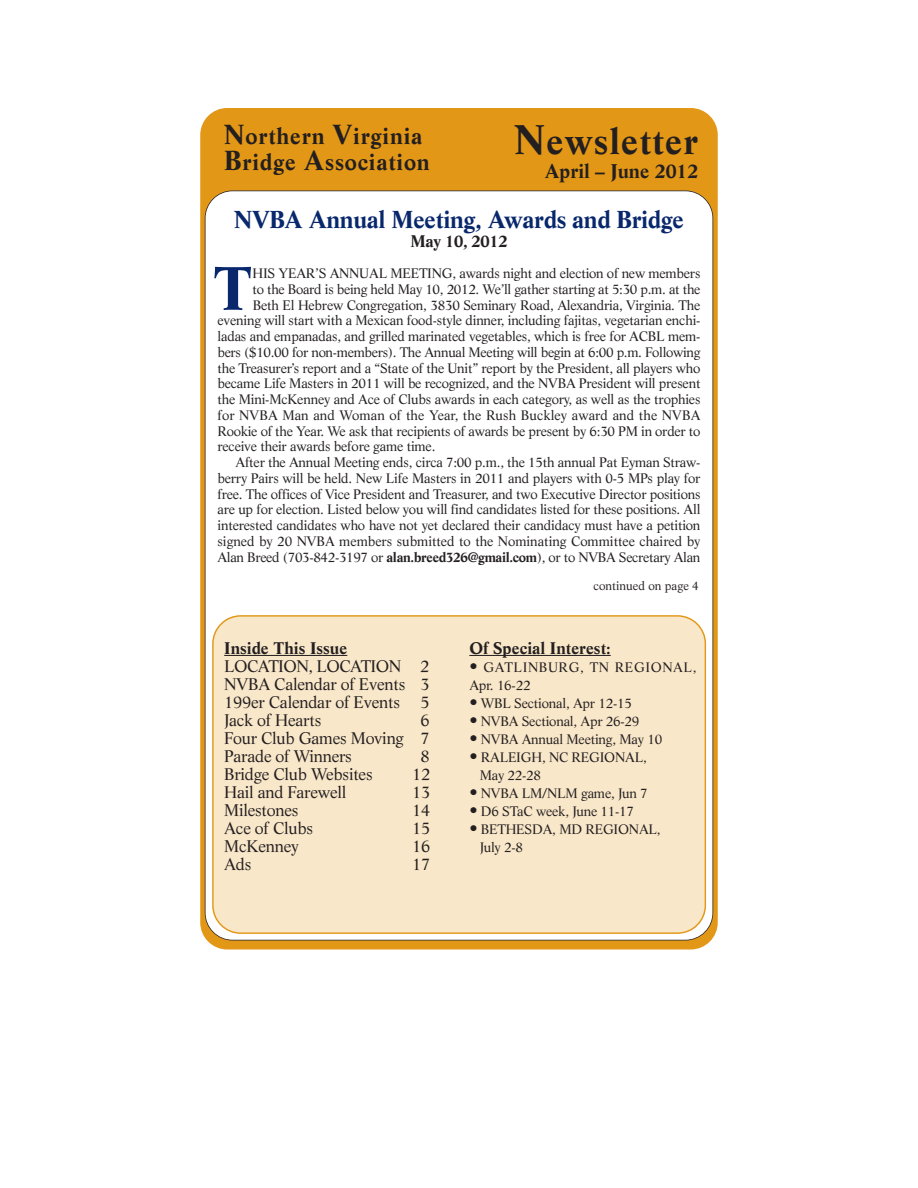
<style>
.page{position:relative;width:918px;height:1188px;background:#fff}
.page>*{position:absolute;margin:0;border:0;box-sizing:border-box;transform-origin:0 0}
.t1{font:700 60px "Life";color:#08276c}
.t2{font:700 36px "Life";letter-spacing:.03em;color:#231f20}
.t3{font:700 24px "Life";letter-spacing:-.015em;color:#08276c}
.t4{font:700 22.5px/25.5px "Life";letter-spacing:.035em;color:#231f20}
.t5{font:700 19.5px "Life";color:#231f20}
.t6{font:16.5px/18px "Life";letter-spacing:-.015em;color:#231f20;text-align:justify}
.t7{font:700 16.5px "Life";color:#231f20}
.t8{font:13.5px/18px "Life";letter-spacing:-.015em;color:#231f20}
.t9{font:13.5px "Life";letter-spacing:.005em;color:#231f20}
.t10{font:13.5px/18px "Life";letter-spacing:.045em;color:#231f20}
.t11{font:12px "Life";color:#231f20}
.s1{font-size:27px}
.s2{font-size:40.5px}
.s3{font-weight:700}
.s4{font-size:16.5px}
</style>
<div class="page">
<div style="left:200px;top:108px;width:518px;height:842px;background:#e39716;border-radius:27px"></div>
<div style="left:205px;top:191px;width:508px;height:749px;background:#fff;border-radius:27px"></div>
<div style="left:212px;top:615px;width:494px;height:319px;background:#f9e7c9"></div>
<hr style="left:224px;top:655px;width:123px;height:1px;background:#231f20">
<hr style="left:469px;top:655px;width:142px;height:1px;background:#231f20">
<h3 class="t4" style="left:224px;top:125px;width:207px"><span class="s1">N</span>orthern <span class="s1">V</span>irginia<br><span class="s1">B</span>ridge <span class="s1">A</span>ssociation</h3>
<h2 class="t2" style="left:515px;top:126px;width:185px"><span class="s2">N</span>ewsletter</h2>
<h3 class="t5" style="left:545px;top:163px;width:155px">April – June 2012</h3>
<h3 class="t3" style="left:234px;top:210px;width:452px">NVBA Annual Meeting, Awards and Bridge</h3>
<p class="t7" style="left:410px;top:235px;width:99px">May 10, 2012</p>
<h1 class="t1" style="left:213px;top:264px;width:42px">T</h1>
<p class="t8" style="left:252px;top:266px;width:449px">HIS YEAR’S ANNUAL MEETING, awards night and election of new members</p>
<p class="t8" style="left:253px;top:281px;width:449px">to the Board is being held May 10, 2012. We’ll gather starting at 5:30 p.m. at the</p>
<p class="t8" style="left:253px;top:297px;width:449px">Beth El Hebrew Congregation, 3830 Seminary Road, Alexandria, Virginia. The</p>
<p class="t8" style="left:217px;top:313px;width:484px">evening will start with a Mexican food-style dinner, including fajitas, vegetarian enchi-</p>
<p class="t8" style="left:217px;top:329px;width:484px">ladas and empanadas, and grilled marinated vegetables, which is free for ACBL mem-</p>
<p class="t8" style="left:217px;top:344px;width:485px">bers ($10.00 for non-members). The Annual Meeting will begin at 6:00 p.m. Following</p>
<p class="t8" style="left:217px;top:360px;width:484px">the Treasurer’s report and a “State of the Unit” report by the President, all players who</p>
<p class="t8" style="left:217px;top:376px;width:485px">became Life Masters in 2011 will be recognized, and the NVBA President will present</p>
<p class="t8" style="left:217px;top:392px;width:485px">the Mini-McKenney and Ace of Clubs awards in each category, as well as the trophies</p>
<p class="t9" style="left:217px;top:410px;width:484px">for NVBA Man and Woman of the Year, the Rush Buckley award and the NVBA</p>
<p class="t8" style="left:218px;top:423px;width:485px">Rookie of the Year. We ask that recipients of awards be present by 6:30 PM in order to</p>
<p class="t8" style="left:218px;top:439px;width:219px">receive their awards before game time.</p>
<p class="t8" style="left:236px;top:455px;width:466px">After the Annual Meeting ends, circa 7:00 p.m., the 15th annual Pat Eyman Straw-</p>
<p class="t8" style="left:218px;top:470px;width:485px">berry Pairs will be held. New Life Masters in 2011 and players with 0-5 MPs play for</p>
<p class="t8" style="left:218px;top:486px;width:485px">free. The offices of Vice President and Treasurer, and two Executive Director positions</p>
<p class="t8" style="left:218px;top:502px;width:484px">are up for election. Listed below you will find candidates listed for these positions. All</p>
<p class="t8" style="left:218px;top:518px;width:485px">interested candidates who have not yet declared their candidacy must have a petition</p>
<p class="t8" style="left:218px;top:533px;width:484px">signed by 20 NVBA members submitted to the Nominating Committee chaired by</p>
<p class="t8" style="left:218px;top:549px;width:484px">Alan Breed (703-842-3197 or <span class="s3">alan.breed326@gmail.com</span>), or to NVBA Secretary Alan</p>
<p class="t7" style="left:224px;top:641px;width:125px">Inside This Issue</p>
<p class="t6" style="left:224px;top:658px;width:207px">LOCATION, LOCATION 2<br>NVBA Calendar of Events 3<br>199er Calendar of Events 5<br>Jack of Hearts</p>
<p class="t6" style="left:224px;top:712px;width:207px;text-indent:196px">6<br>Four Club Games Moving 7<br>Parade of Winners</p>
<p class="t6" style="left:421px;top:748px;width:11px">8</p>
<p class="t6" style="left:224px;top:766px;width:150px">Bridge Club Websites</p>
<p class="t6" style="left:412px;top:766px;width:20px">12</p>
<p class="t6" style="left:224px;top:784px;width:124px">Hail and Farewell</p>
<p class="t6" style="left:412px;top:784px;width:20px">13</p>
<p class="t6" style="left:224px;top:802px;width:76px">Milestones</p>
<p class="t6" style="left:412px;top:802px;width:20px">14</p>
<p class="t6" style="left:224px;top:820px;width:90px">Ace of Clubs</p>
<p class="t6" style="left:412px;top:820px;width:20px">15</p>
<p class="t6" style="left:224px;top:838px;width:76px">McKenney</p>
<p class="t6" style="left:412px;top:838px;width:20px">16</p>
<p class="t6" style="left:224px;top:856px;width:29px">Ads</p>
<p class="t6" style="left:412px;top:856px;width:20px">17</p>
<p class="t11" style="left:594px;top:581px;width:107px">continued on page 4</p>
<p class="t7" style="left:469px;top:641px;width:143px">Of Special Interest:</p>
<p class="t10" style="left:469px;top:659px;width:229px"><span class="s4">•</span> GATLINBURG, TN REGIONAL,<br>Apr. 16-22</p>
<p class="t8" style="left:469px;top:695px;width:164px"><span class="s4">•</span> WBL Sectional, Apr 12-15</p>
<p class="t8" style="left:469px;top:713px;width:172px"><span class="s4">•</span> NVBA Sectional, Apr 26-29</p>
<p class="t8" style="left:469px;top:731px;width:194px"><span class="s4">•</span> NVBA Annual Meeting, May 10</p>
<p class="t8" style="left:480px;top:749px;width:169px;text-indent:-10px"><span class="s4">•</span> RALEIGH, NC REGIONAL,<br>May 22-28</p>
<p class="t8" style="left:469px;top:785px;width:180px"><span class="s4">•</span> NVBA LM/NLM game, Jun 7</p>
<p class="t8" style="left:469px;top:803px;width:166px"><span class="s4">•</span> D6 STaC week, June 11-17</p>
<p class="t8" style="left:480px;top:821px;width:182px;text-indent:-10px"><span class="s4">•</span> BETHESDA, MD REGIONAL,<br>July 2-8</p>
</div>
